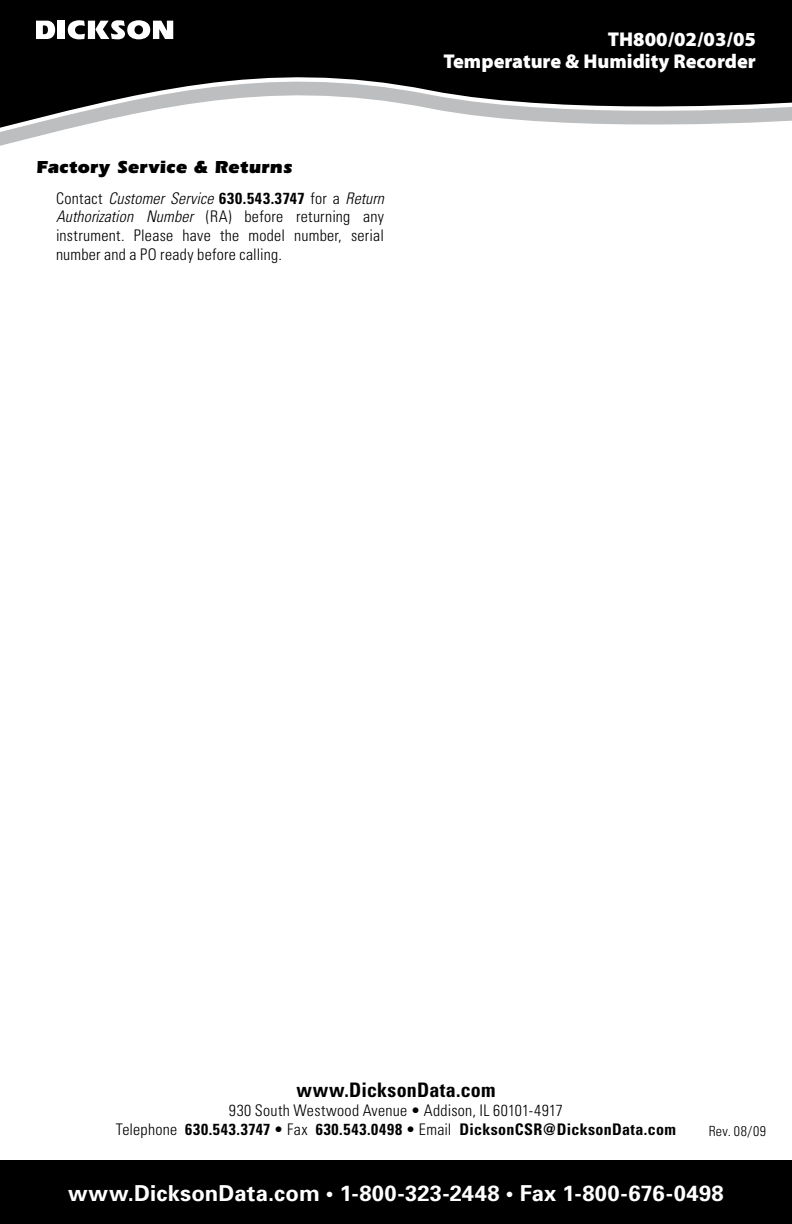
<style>
.page{position:relative;width:792px;height:1224px;background:#fff}
.page>*{position:absolute;margin:0;border:0;box-sizing:border-box;transform-origin:0 0}
.t1{font:700 22px "Univers";letter-spacing:.01em;color:#fff}
.t2{font:900 20px/22px "Myriad Pro";color:#fff;text-align:right}
.t3{font:700 condensed 20px "Univers";letter-spacing:.01em;color:#000}
.t4{font:900 18px "ITC Eras Std";letter-spacing:.01em;color:#000}
.t5{font:300 condensed 16px/18.8px "Univers";letter-spacing:.015em;color:#000;text-align:justify}
.t6{font:300 condensed 14px "Univers";letter-spacing:.03em;color:#000}
.s1{font-style:italic}
.s2{font-weight:700}
</style>
<div class="page">
<svg style="left:0;top:0;width:792px;height:132px;fill:#000"></svg>
<svg style="left:36px;top:21px;width:19px;height:18px"></svg>
<div style="left:58px;top:21px;width:7px;height:18px;background:#fff"></div>
<svg style="left:68px;top:20px;width:105px;height:19px"></svg>
<div style="left:0;top:1160px;width:792px;height:64px;background:#000"></div>
<p class="t4" style="left:36px;top:157px;width:258px">Factory Service &amp; Returns</p>
<p class="t5" style="left:56px;top:189px;width:329px">Contact <span class="s1">Customer Service</span> <span class="s2">630.543.3747</span> for a <span class="s1">Return Authorization Number</span> (RA) before returning any instrument. Please have the model number, serial number and a PO ready before calling.</p>
<p class="t2" style="left:444px;top:28px;width:314px">TH800/02/03/05<br>Temperature &amp; Humidity Recorder</p>
<p class="t3" style="left:296px;top:1078px;width:201px">www.DicksonData.com</p>
<p class="t5" style="left:116px;top:1101px;width:562px;text-align:center">930 South Westwood Avenue • Addison, IL 60101-4917<br>Telephone <span class="s2">630.543.3747</span> • Fax <span class="s2">630.543.0498</span> • Email <span class="s2">DicksonCSR@DicksonData.com</span></p>
<p class="t6" style="left:709px;top:1123px;width:59px">Rev. 08/09</p>
<h1 class="t1" style="left:68px;top:1180px;width:657px">www.DicksonData.com • 1-800-323-2448 • Fax 1-800-676-0498</h1>
</div>
